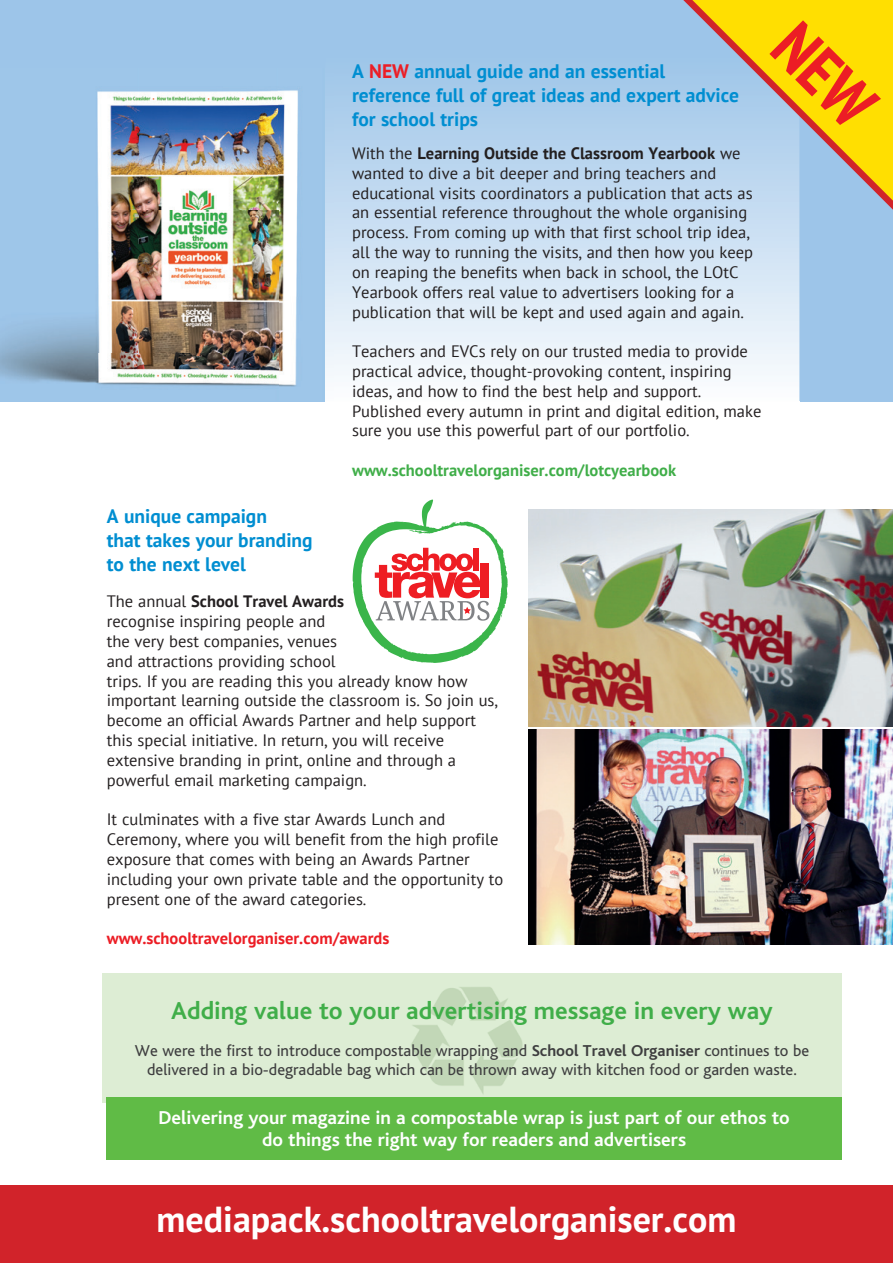
<style>
.page{position:relative;width:893px;height:1263px;background:#fff}
.page>*{position:absolute;margin:0;border:0;box-sizing:border-box;transform-origin:0 0}
.t1{font:700 36px "PT Sans";color:#fff}
.t2{font:700 25.5px "Bliss";color:#40ae49}
.t3{font:700 19.5px/24px "PT Sans";color:#008ed1}
.t4{font:700 19.5px/22.5px "Bliss";color:#fff;text-align:center}
.t5{font:16.5px/19.8px "PT Sans";color:#231f20}
.t6{font:16.5px/19.8px "Bliss";color:#3e3e3f;text-align:center}
.t7{font:700 16.5px "PT Sans";color:#40ae49}
.t8{font:700 16.5px "PT Sans";color:#ec1d25}
.s1{color:#ec1d25}
.s2{font-weight:700}
</style>
<div class="page">
<div style="left:0;top:0;width:893px;height:401px;background:#9dc5e9"></div>
<svg style="left:334px;top:95px;width:465px;height:306px;background:#d4e5f5"></svg>
<div style="left:0;top:1185px;width:893px;height:78px;background:#d1232a"></div>
<svg style="left:352px;top:499px;width:156px;height:164px"></svg>
<img style="left:529px;top:509px;width:364px;height:217px">
<svg style="left:658px;top:0;width:235px;height:240px"></svg>
<img style="left:529px;top:729px;width:364px;height:215px">
<img style="left:0;top:90px;width:334px;height:311px">
<div style="left:102px;top:973px;width:740px;height:129px;background:#ddedd4"></div>
<img style="left:411px;top:987px;width:112px;height:107px">
<div style="left:106px;top:1097px;width:736px;height:63px;background:#60bb46"></div>
<svg style="left:688px;top:0;width:205px;height:205px"></svg>
<p class="t3" style="left:352px;top:59px;width:388px">A <span class="s1">NEW</span> annual guide and an essential reference full of great ideas and expert advice for school trips</p>
<p class="t5" style="left:352px;top:143px;width:403px">With the <span class="s2">Learning Outside the Classroom Yearbook</span> we wanted to dive a bit deeper and bring teachers and educational visits coordinators a publication that acts as an essential reference throughout the whole organising process. From coming up with that first school trip idea, all the way to running the visits, and then how you keep on reaping the benefits when back in school, the LOtC Yearbook offers real value to advertisers looking for a publication that will be kept and used again and again.</p>
<p class="t5" style="left:352px;top:341px;width:411px">Teachers and EVCs rely on our trusted media to provide practical advice, thought-provoking content, inspiring ideas, and how to find the best help and support.<br>Published every autumn in print and digital edition, make sure you use this powerful part of our portfolio.</p>
<p class="t7" style="left:352px;top:459px;width:326px">www.schooltravelorganiser.com/lotcyearbook</p>
<p class="t3" style="left:107px;top:503px;width:207px">A unique campaign<br>that takes your branding to the next level</p>
<p class="t5" style="left:107px;top:591px;width:392px">The annual <span class="s2">School Travel Awards<br></span>recognise inspiring people and<br>the very best companies, venues<br>and attractions providing school<br>trips. If you are reading this you already know how important learning outside the classroom is. So join us, become an official Awards Partner and help support this special initiative. In return, you will receive extensive branding in print, online and through a powerful email marketing campaign.</p>
<p class="t5" style="left:107px;top:809px;width:398px">It culminates with a five star Awards Lunch and Ceremony, where you will benefit from the high profile exposure that comes with being an Awards Partner including your own private table and the opportunity to present one of the award categories.</p>
<p class="t8" style="left:107px;top:927px;width:284px">www.schooltravelorganiser.com/awards</p>
<h2 class="t2" style="left:171px;top:997px;width:603px">Adding value to your advertising message in every way</h2>
<p class="t6" style="left:135px;top:1040px;width:676px">We were the first to introduce compostable wrapping and <span class="s2">School Travel Organiser</span> continues to be delivered in a bio-degradable bag which can be thrown away with kitchen food or garden waste.</p>
<p class="t4" style="left:159px;top:1106px;width:633px">Delivering your magazine in a compostable wrap is just part of our ethos to do things the right way for readers and advertisers</p>
<h1 class="t1" style="left:157px;top:1195px;width:581px">mediapack.schooltravelorganiser.com</h1>
</div>
